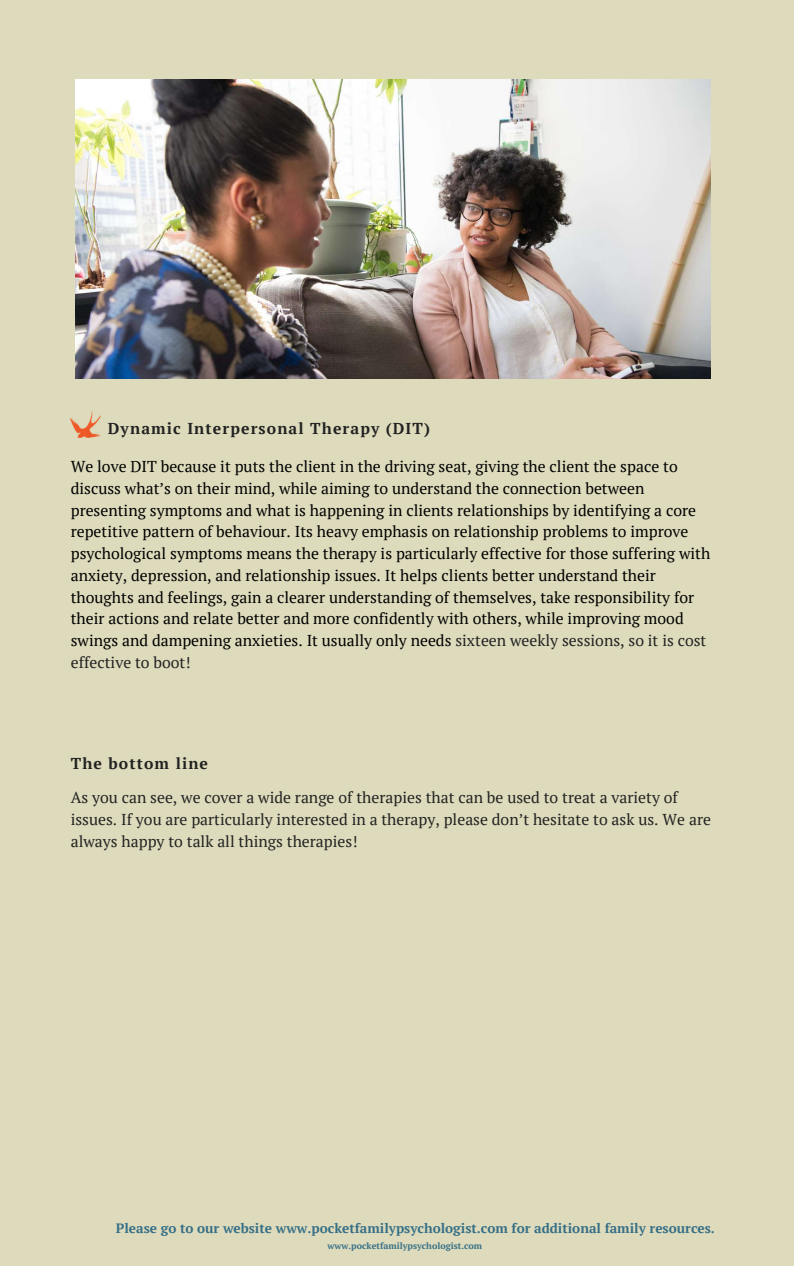
<style>
.page{position:relative;width:794px;height:1266px;background:#fff}
.page>*{position:absolute;margin:0;border:0;box-sizing:border-box;transform-origin:0 0}
.t1{font:15.75px/21.8px "PT Serif";color:#000}
.t2{font:15.75px/21.8px "PT Serif";color:#222}
.t3{font:700 15.75px "PT Serif";letter-spacing:.07em;color:#222}
.t4{font:700 13.5px "PT Serif";color:#366f87}
.t5{font:700 9px "PT Serif";color:#366f87}
.s1{color:#222}
</style>
<div class="page">
<div style="left:0;top:0;width:793px;height:1266px;background:#dedbbc"></div>
<img style="left:71px;top:411px;width:29px;height:27px">
<img style="left:75px;top:79px;width:635px;height:299px">
<p class="t3" style="left:108px;top:418px;width:323px">Dynamic Interpersonal Therapy (DIT)</p>
<p class="t1" style="left:71px;top:455px;width:640px">We love DIT because it puts the client in the driving seat, giving the client the space to discuss what’s on their mind, while aiming to understand the connection between presenting symptoms and what is happening in clients relationships by identifying a core repetitive pattern of behaviour. Its heavy emphasis on relationship problems to improve psychological symptoms means the therapy is particularly effective for those suffering with anxiety, depression, and relationship issues. It helps clients better understand their thoughts and feelings, gain a clearer understanding of themselves, take responsibility for their actions and relate better and more confidently with others, while improving mood swings and dampening anxieties. It usually only needs <span class="s1">sixteen weekly sessions, so it is cost effective to boot!</span></p>
<p class="t3" style="left:71px;top:752px;width:139px">The bottom line</p>
<p class="t2" style="left:71px;top:786px;width:641px">As you can see, we cover a wide range of therapies that can be used to treat a variety of issues. If you are particularly interested in a therapy, please don’t hesitate to ask us. We are always happy to talk all things therapies!</p>
<p class="t4" style="left:116px;top:1218px;width:600px">Please go to our website www.pocketfamilypsychologist.com for additional family resources.</p>
<p class="t5" style="left:327px;top:1239px;width:156px">www.pocketfamilypsychologist.com</p>
</div>
